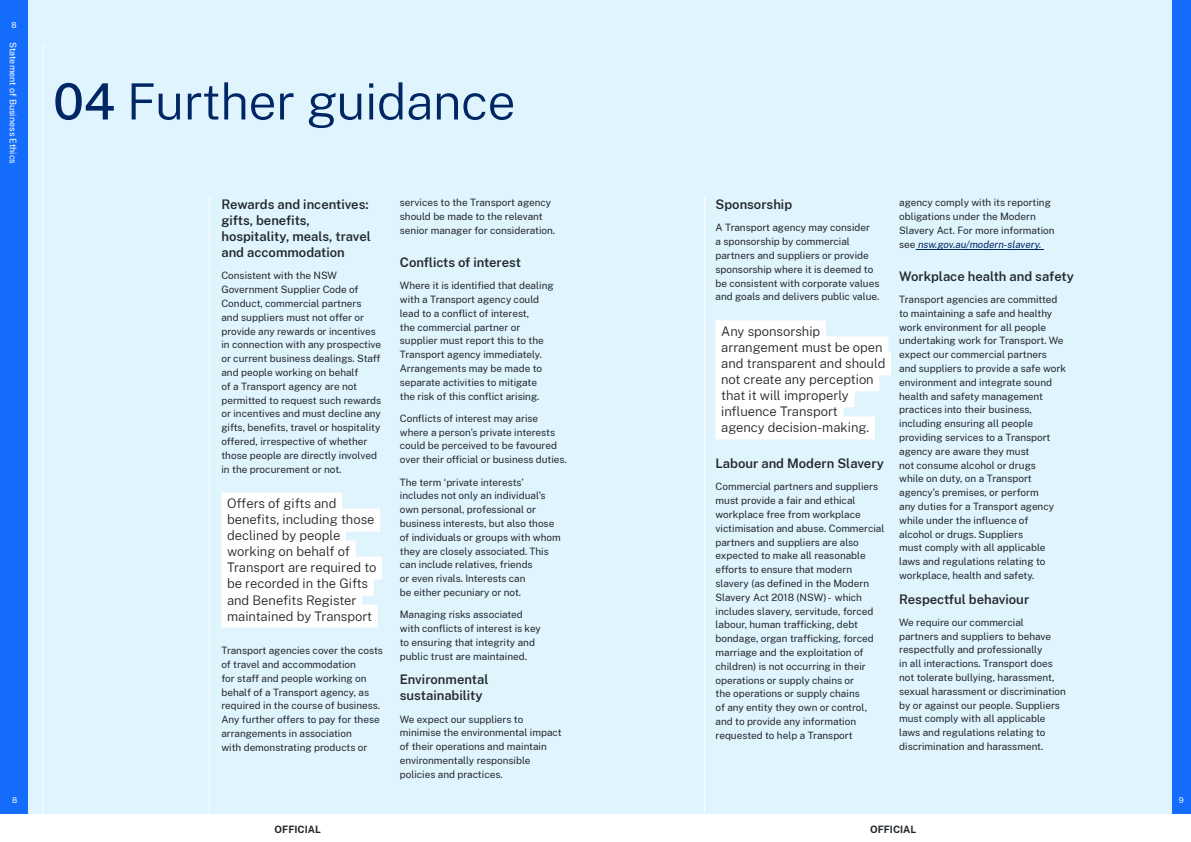
<style>
.page{position:relative;width:1191px;height:842px;background:#fff}
.page>*{position:absolute;margin:0;border:0;box-sizing:border-box;transform-origin:0 0}
.H1_-_Title{font:300 50px "Public Sans NSW";letter-spacing:-.01em;color:#002664}
.Pullout_block{font:300 13px "Public Sans NSW";color:#22272b}
.P_-_Body_title{font:600 13px/16px "Public Sans NSW";color:#22272b}
.P_-_Body{font:10px/13.8px "Public Sans NSW";color:#22272b}
.t1{font:700 10px "Public Sans NSW";color:#22272b}
.t2{font:9px "Public Sans NSW";color:#fff}
.t3{font:8px "Public Sans NSW";color:#fff}
.s1{font-weight:500}
.s2{font-style:italic;color:#002664}
</style>
<div class="page">
<div style="left:28px;top:0;width:1150px;height:814px;background:#e0f4fe"></div>
<hr style="left:209px;top:197px;width:1px;height:645px;background:#fff">
<hr style="left:704px;top:197px;width:1px;height:616px;background:#fff">
<hr style="left:43px;top:45px;width:1px;height:769px;background:#fff">
<div style="left:221px;top:493px;width:121px;height:23px;background:#fff"></div>
<div style="left:221px;top:509px;width:159px;height:23px;background:#fff"></div>
<div style="left:221px;top:525px;width:125px;height:23px;background:#fff"></div>
<div style="left:221px;top:541px;width:135px;height:23px;background:#fff"></div>
<div style="left:221px;top:557px;width:161px;height:23px;background:#fff"></div>
<div style="left:221px;top:573px;width:153px;height:23px;background:#fff"></div>
<div style="left:221px;top:589px;width:141px;height:23px;background:#fff"></div>
<div style="left:221px;top:605px;width:157px;height:23px;background:#fff"></div>
<div style="left:715px;top:320px;width:111px;height:23px;background:#fff"></div>
<div style="left:715px;top:336px;width:173px;height:23px;background:#fff"></div>
<div style="left:715px;top:352px;width:176px;height:23px;background:#fff"></div>
<div style="left:715px;top:368px;width:164px;height:23px;background:#fff"></div>
<div style="left:715px;top:384px;width:139px;height:23px;background:#fff"></div>
<div style="left:715px;top:400px;width:128px;height:23px;background:#fff"></div>
<div style="left:715px;top:416px;width:160px;height:23px;background:#fff"></div>
<hr style="left:915px;top:249px;width:128px;height:1px;background:#002664">
<div style="left:0;top:0;width:28px;height:814px;background:#146cfd"></div>
<div style="left:1171px;top:0;width:20px;height:814px;background:#146cfd"></div>
<p class="t3" style="left:12px;top:20px;width:7px">8</p>
<p class="t2" style="left:20px;top:42px;width:124px;rotate:90deg">Statement of Business Ethics</p>
<h1 class="H1_-_Title" style="left:53px;top:65px;width:464px"><span class="s1">04</span> Further guidance</h1>
<p class="P_-_Body_title" style="left:221px;top:195px;width:151px">Rewards and incentives: gifts, benefits, hospitality, meals, travel and accommodation</p>
<p class="P_-_Body" style="left:221px;top:268px;width:161px">Consistent with the NSW<br>Government Supplier Code of<br>Conduct, commercial partners<br>and suppliers must not offer or provide any rewards or incentives in connection with any prospective or current business dealings. Staff and people working on behalf<br>of a Transport agency are not permitted to request such rewards or incentives and must decline any gifts, benefits, travel or hospitality offered, irrespective of whether those people are directly involved in the procurement or not.</p>
<p class="Pullout_block" style="left:227px;top:494px;width:111px">Offers of gifts and</p>
<p class="Pullout_block" style="left:227px;top:510px;width:149px">benefits, including those</p>
<p class="Pullout_block" style="left:227px;top:526px;width:115px">declined by people</p>
<p class="Pullout_block" style="left:227px;top:542px;width:124px">working on behalf of</p>
<p class="Pullout_block" style="left:227px;top:558px;width:151px">Transport are required to</p>
<p class="Pullout_block" style="left:227px;top:574px;width:143px">be recorded in the Gifts</p>
<p class="Pullout_block" style="left:227px;top:590px;width:131px">and Benefits Register</p>
<p class="Pullout_block" style="left:227px;top:606px;width:147px">maintained by Transport</p>
<p class="P_-_Body" style="left:221px;top:643px;width:163px">Transport agencies cover the costs of travel and accommodation<br>for staff and people working on behalf of a Transport agency, as required in the course of business.<br>Any further offers to pay for these arrangements in association<br>with demonstrating products or</p>
<p class="P_-_Body" style="left:400px;top:195px;width:157px">services to the Transport agency should be made to the relevant senior manager for consideration.</p>
<p class="P_-_Body_title" style="left:400px;top:253px;width:123px">Conflicts of interest</p>
<p class="P_-_Body" style="left:400px;top:278px;width:155px">Where it is identified that dealing with a Transport agency could lead to a conflict of interest,<br>the commercial partner or supplier must report this to the<br>Transport agency immediately.<br>Arrangements may be made to separate activities to mitigate the risk of this conflict arising.</p>
<p class="P_-_Body" style="left:400px;top:411px;width:169px">Conflicts of interest may arise where a person’s private interests could be perceived to be favoured over their official or business duties.</p>
<p class="P_-_Body" style="left:400px;top:474px;width:162px">The term ‘private interests’ includes not only an individual’s own personal, professional or business interests, but also those of individuals or groups with whom they are closely associated. This can include relatives, friends<br>or even rivals. Interests can<br>be either pecuniary or not.</p>
<p class="P_-_Body" style="left:400px;top:607px;width:143px">Managing risks associated with conflicts of interest is key to ensuring that integrity and public trust are maintained.</p>
<p class="P_-_Body_title" style="left:400px;top:670px;width:90px">Environmental sustainability</p>
<p class="P_-_Body" style="left:400px;top:711px;width:163px">We expect our suppliers to minimise the environmental impact of their operations and maintain environmentally responsible policies and practices.</p>
<p class="P_-_Body_title" style="left:715px;top:195px;width:78px">Sponsorship</p>
<p class="P_-_Body" style="left:715px;top:220px;width:165px">A Transport agency may consider<br>a sponsorship by commercial partners and suppliers or provide sponsorship where it is deemed to be consistent with corporate values and goals and delivers public value.</p>
<p class="Pullout_block" style="left:721px;top:322px;width:101px">Any sponsorship</p>
<p class="Pullout_block" style="left:721px;top:338px;width:163px">arrangement must be open</p>
<p class="Pullout_block" style="left:721px;top:354px;width:166px">and transparent and should</p>
<p class="Pullout_block" style="left:721px;top:370px;width:154px">not create any perception</p>
<p class="Pullout_block" style="left:721px;top:386px;width:129px">that it will improperly</p>
<p class="Pullout_block" style="left:721px;top:402px;width:118px">influence Transport</p>
<p class="Pullout_block" style="left:721px;top:418px;width:150px">agency decision-making.</p>
<p class="P_-_Body_title" style="left:715px;top:454px;width:170px">Labour and Modern Slavery</p>
<p class="P_-_Body" style="left:715px;top:479px;width:170px">Commercial partners and suppliers must provide a fair and ethical workplace free from workplace victimisation and abuse. Commercial partners and suppliers are also expected to make all reasonable efforts to ensure that modern slavery (as defined in the Modern<br>Slavery Act 2018 (NSW)- which includes slavery, servitude, forced labour, human trafficking, debt bondage, organ trafficking, forced marriage and the exploitation of children) is not occurring in their operations or supply chains or<br>the operations or supply chains<br>of any entity they own or control, and to provide any information requested to help a Transport</p>
<p class="P_-_Body" style="left:899px;top:195px;width:157px">agency comply with its reporting obligations under the Modern<br>Slavery Act. For more information see <span class="s2">nsw.gov.au/modern-slavery.</span></p>
<p class="P_-_Body_title" style="left:899px;top:267px;width:176px">Workplace health and safety</p>
<p class="P_-_Body" style="left:899px;top:292px;width:168px">Transport agencies are committed to maintaining a safe and healthy work environment for all people undertaking work for Transport. We expect our commercial partners and suppliers to provide a safe work environment and integrate sound health and safety management practices into their business, including ensuring all people providing services to a Transport agency are aware they must<br>not consume alcohol or drugs<br>while on duty, on a Transport agency’s premises, or perform<br>any duties for a Transport agency while under the influence of<br>alcohol or drugs. Suppliers<br>must comply with all applicable laws and regulations relating to workplace, health and safety.</p>
<p class="P_-_Body_title" style="left:899px;top:590px;width:132px">Respectful behaviour</p>
<p class="P_-_Body" style="left:899px;top:615px;width:168px">We require our commercial<br>partners and suppliers to behave respectfully and professionally<br>in all interactions. Transport does not tolerate bullying, harassment, sexual harassment or discrimination by or against our people. Suppliers must comply with all applicable laws and regulations relating to discrimination and harassment.</p>
<p class="t3" style="left:12px;top:794px;width:7px">8</p>
<p class="t3" style="left:1178px;top:794px;width:6px">9</p>
<p class="t1" style="left:275px;top:822px;width:48px">OFFICIAL</p>
<p class="t1" style="left:870px;top:822px;width:48px">OFFICIAL</p>
</div>
